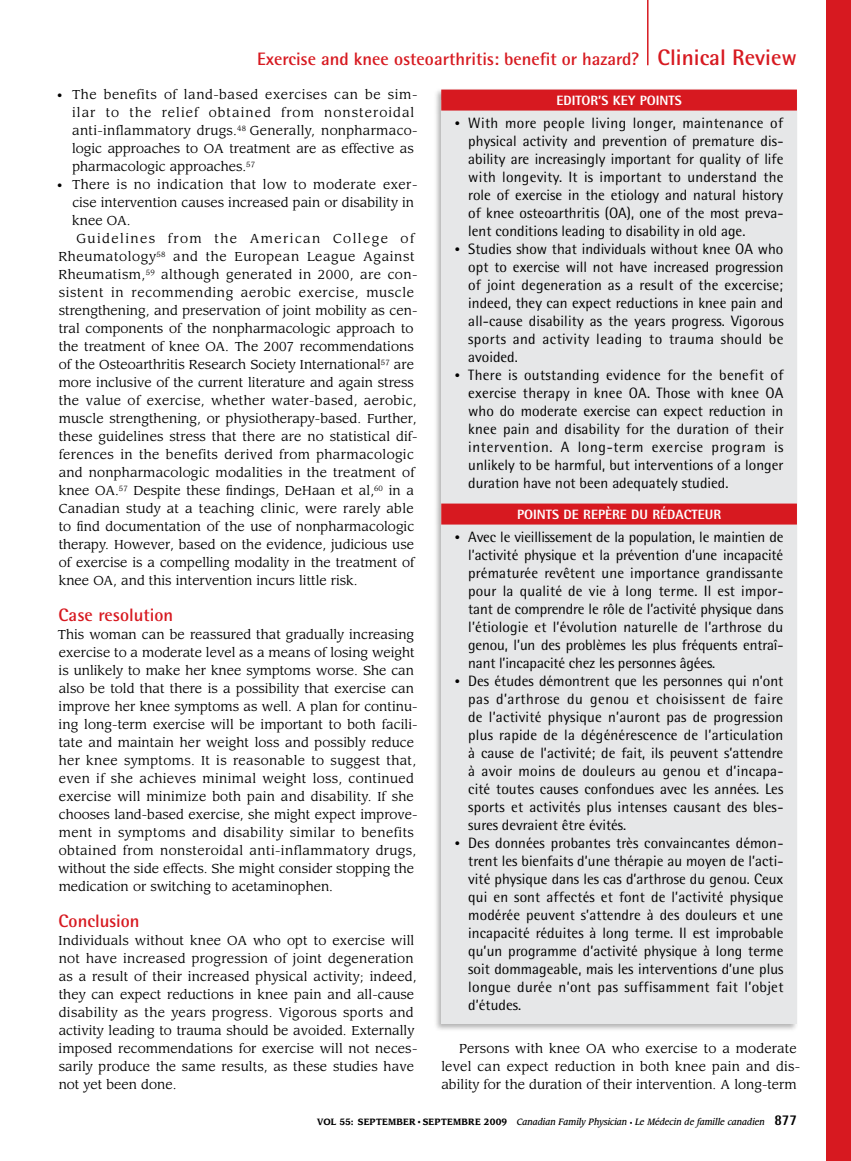
<style>
.page{position:relative;width:851px;height:1161px;background:#fff}
.page>*{position:absolute;margin:0;border:0;box-sizing:border-box;transform-origin:0 0}
.t1{font:700 18px "Rotis Semi Sans Std";color:#d71920}
.t2{font:15px/18px "Rotis Semi Sans Std";color:#000;text-align:justify}
.t3{font:800 13.5px "Rotis Semi Sans Std";color:#fff}
.t4{font:12.75px/18px "Leawood Std";letter-spacing:.005em;color:#000}
.t5{font:12.75px "Leawood Std";letter-spacing:.03em;color:#000}
.t6{font:12.75px "Leawood Std";letter-spacing:.045em;color:#000}
.t7{font:12.75px "Leawood Std";letter-spacing:.025em;color:#000}
.t8{font:12.75px "Leawood Std";letter-spacing:.035em;color:#000}
.t9{font:12.75px "Leawood Std";letter-spacing:.11em;color:#000}
.t10{font:italic 500 9px "Leawood Std";color:#000;scale:.9 1}
.s1{font-size:22.5px}
.s2{font-size:10.5px}
.s3{font-weight:700;font-style:normal}
.s4{font-family:"Times";font-weight:400;font-style:normal}
.s5{font-style:normal;font-size:6px}
.s6{font-family:"Rotis Semi Sans Std";font-weight:800;font-style:normal;font-size:15px}
</style>
<div class="page">
<div style="left:826px;top:0;width:24px;height:1161px;background:#d71920"></div>
<hr style="left:647px;top:0;width:1px;height:65px;background:#d71920">
<div style="left:433px;top:88px;width:366px;height:944px;background:#000;opacity:.3"></div>
<div style="left:441px;top:100px;width:355px;height:924px;background:#e6e7e8"></div>
<div style="left:441px;top:90px;width:355px;height:21px;background:#d71920"></div>
<div style="left:441px;top:504px;width:355px;height:21px;background:#d71920"></div>
<h1 class="t1" style="left:257px;top:48px;width:541px">Exercise and knee osteoarthritis: benefit or hazard? <span class="s1">Clinical Review</span></h1>
<p class="t4" style="left:72px;top:86px;width:347px;text-indent:-15px"><span class="s2">•</span> The benefits of land-based exercises can be sim&shy;ilar to the relief obtained from nonsteroidal anti-inflammatory drugs.<sup>48</sup> Generally, nonpharmaco&shy;logic approaches to OA treatment are as effective as pharmacologic approaches.<sup>57</sup></p>
<p class="t8" style="left:57px;top:177px;width:361px"><span class="s2">•</span> There is no indication that low to moderate exer-</p>
<p class="t4" style="left:72px;top:194px;width:343px">cise intervention causes increased pain or disability in</p>
<p class="t4" style="left:72px;top:212px;width:60px">knee OA.</p>
<p class="t9" style="left:76px;top:231px;width:339px">Guidelines from the American College of</p>
<p class="t6" style="left:58px;top:249px;width:357px">Rheumatology<sup>58</sup> and the European League Against</p>
<p class="t5" style="left:59px;top:267px;width:360px">Rheumatism,<sup>59</sup> although generated in 2000, are con-</p>
<p class="t6" style="left:59px;top:285px;width:357px">sistent in recommending aerobic exercise, muscle</p>
<p class="t4" style="left:59px;top:302px;width:360px">strengthening, and preservation of joint mobility as cen-</p>
<p class="t4" style="left:59px;top:320px;width:356px">tral components of the nonpharmacologic approach to</p>
<p class="t4" style="left:59px;top:338px;width:356px">the treatment of knee OA. The 2007 recommendations</p>
<p class="t4" style="left:59px;top:356px;width:356px">of the Osteoarthritis Research Society International<sup>57</sup> are</p>
<p class="t4" style="left:59px;top:374px;width:357px">more inclusive of the current literature and again stress</p>
<p class="t5" style="left:59px;top:393px;width:359px">the value of exercise, whether water-based, aerobic,</p>
<p class="t4" style="left:59px;top:410px;width:359px">muscle strengthening, or physiotherapy-based. Further,</p>
<p class="t4" style="left:59px;top:428px;width:360px">these guidelines stress that there are no statistical dif-</p>
<p class="t7" style="left:59px;top:447px;width:357px">ferences in the benefits derived from pharmacologic</p>
<p class="t4" style="left:59px;top:464px;width:357px">and nonpharmacologic modalities in the treatment of</p>
<p class="t4" style="left:59px;top:482px;width:357px">knee OA.<sup>57</sup> Despite these findings, DeHaan et al,<sup>60</sup> in a</p>
<p class="t4" style="left:59px;top:500px;width:356px">Canadian study at a teaching clinic, were rarely able</p>
<p class="t4" style="left:59px;top:518px;width:357px">to find documentation of the use of nonpharmacologic</p>
<p class="t4" style="left:59px;top:536px;width:357px">therapy. However, based on the evidence, judicious use</p>
<p class="t4" style="left:59px;top:554px;width:357px">of exercise is a compelling modality in the treatment of</p>
<p class="t4" style="left:59px;top:572px;width:300px">knee OA, and this intervention incurs little risk.</p>
<h1 class="t1" style="left:59px;top:604px;width:116px">Case resolution</h1>
<p class="t4" style="left:58px;top:626px;width:361px">This woman can be reassured that gradually increasing exercise to a moderate level as a means of losing weight is unlikely to make her knee symptoms worse. She can also be told that there is a possibility that exercise can improve her knee symptoms as well. A plan for continu&shy;ing long-term exercise will be important to both facili&shy;tate and maintain her weight loss and possibly reduce her knee symptoms. It is reasonable to suggest that, even if she achieves minimal weight loss, continued exercise will minimize both pain and disability. If she chooses land-based exercise, she might expect improve&shy;ment in symptoms and disability similar to benefits obtained from nonsteroidal anti-inflammatory drugs, without the side effects. She might consider stopping the medication or switching to acetaminophen.</p>
<h1 class="t1" style="left:59px;top:910px;width:82px">Conclusion</h1>
<p class="t4" style="left:59px;top:932px;width:360px">Individuals without knee OA who opt to exercise will not have increased progression of joint degeneration as a result of their increased physical activity; indeed, they can expect reductions in knee pain and all-cause disability as the years progress. Vigorous sports and activity leading to trauma should be avoided. Externally imposed recommendations for exercise will not neces&shy;sarily produce the same results, as these studies have not yet been done.</p>
<p class="t3" style="left:556px;top:92px;width:127px">EDITOR’S KEY POINTS</p>
<p class="t2" style="left:468px;top:114px;width:317px;text-indent:-14px"><span class="s2">•</span> With more people living longer, maintenance of physical activity and prevention of premature dis&shy;ability are increasingly important for quality of life with longevity. It is important to understand the role of exercise in the etiology and natural history of knee osteoarthritis (OA), one of the most preva&shy;lent conditions leading to disability in old age.</p>
<p class="t2" style="left:468px;top:240px;width:317px;text-indent:-14px"><span class="s2">•</span> Studies show that individuals without knee OA who opt to exercise will not have increased progression of joint degeneration as a result of the excercise; indeed, they can expect reductions in knee pain and all-cause disability as the years progress. Vigorous sports and activity leading to trauma should be avoided.</p>
<p class="t2" style="left:468px;top:366px;width:317px;text-indent:-14px"><span class="s2">•</span> There is outstanding evidence for the benefit of exercise therapy in knee OA. Those with knee OA who do moderate exercise can expect reduction in knee pain and disability for the duration of their intervention. A long-term exercise program is unlikely to be harmful, but interventions of a longer duration have not been adequately studied.</p>
<p class="t3" style="left:517px;top:506px;width:205px">POINTS DE REPÈRE DU RÉDACTEUR</p>
<p class="t2" style="left:468px;top:528px;width:317px;text-indent:-14px"><span class="s2">•</span> Avec le vieillissement de la population, le maintien de l’activité physique et la prévention d’une incapacité prématurée revêtent une importance grandissante pour la qualité de vie à long terme. Il est impor&shy;tant de comprendre le rôle de l’activité physique dans l’étiologie et l’évolution naturelle de l’arthrose du genou, l’un des problèmes les plus fréquents entraî&shy;nant l’incapacité chez les personnes âgées.</p>
<p class="t2" style="left:468px;top:672px;width:316px;text-indent:-14px"><span class="s2">•</span> Des études démontrent que les personnes qui n’ont pas d’arthrose du genou et choisissent de faire de l’activité physique n’auront pas de progression plus rapide de la dégénérescence de l’articulation à cause de l’activité; de fait, ils peuvent s’attendre à avoir moins de douleurs au genou et d’incapa&shy;cité toutes causes confondues avec les années. Les sports et activités plus intenses causant des bles&shy;sures devraient être évités.</p>
<p class="t2" style="left:468px;top:834px;width:317px;text-indent:-14px"><span class="s2">•</span> Des données probantes très convaincantes démon&shy;trent les bienfaits d’une thérapie au moyen de l’acti&shy;vité physique dans les cas d’arthrose du genou. Ceux qui en sont affectés et font de l’activité physique modérée peuvent s’attendre à des douleurs et une incapacité réduites à long terme. Il est improbable qu’un programme d’activité physique à long terme soit dommageable, mais les interventions d’une plus longue durée n’ont pas suffisamment fait l’objet d’études.</p>
<p class="t4" style="left:441px;top:1040px;width:360px;text-indent:18px">Persons with knee OA who exercise to a moderate level can expect reduction in both knee pain and dis&shy;ability for the duration of their intervention. A long-term</p>
<p class="t10" style="left:317px;top:1116px;width:534px"><span class="s3">VOL 55: SEPTEMBER</span> <span class="s4">•</span> <span class="s3">SEPTEMBRE 2009</span> Canadian Family Physician <span class="s5">•</span> Le Médecin de famille canadien <span class="s6">877</span></p>
</div>
